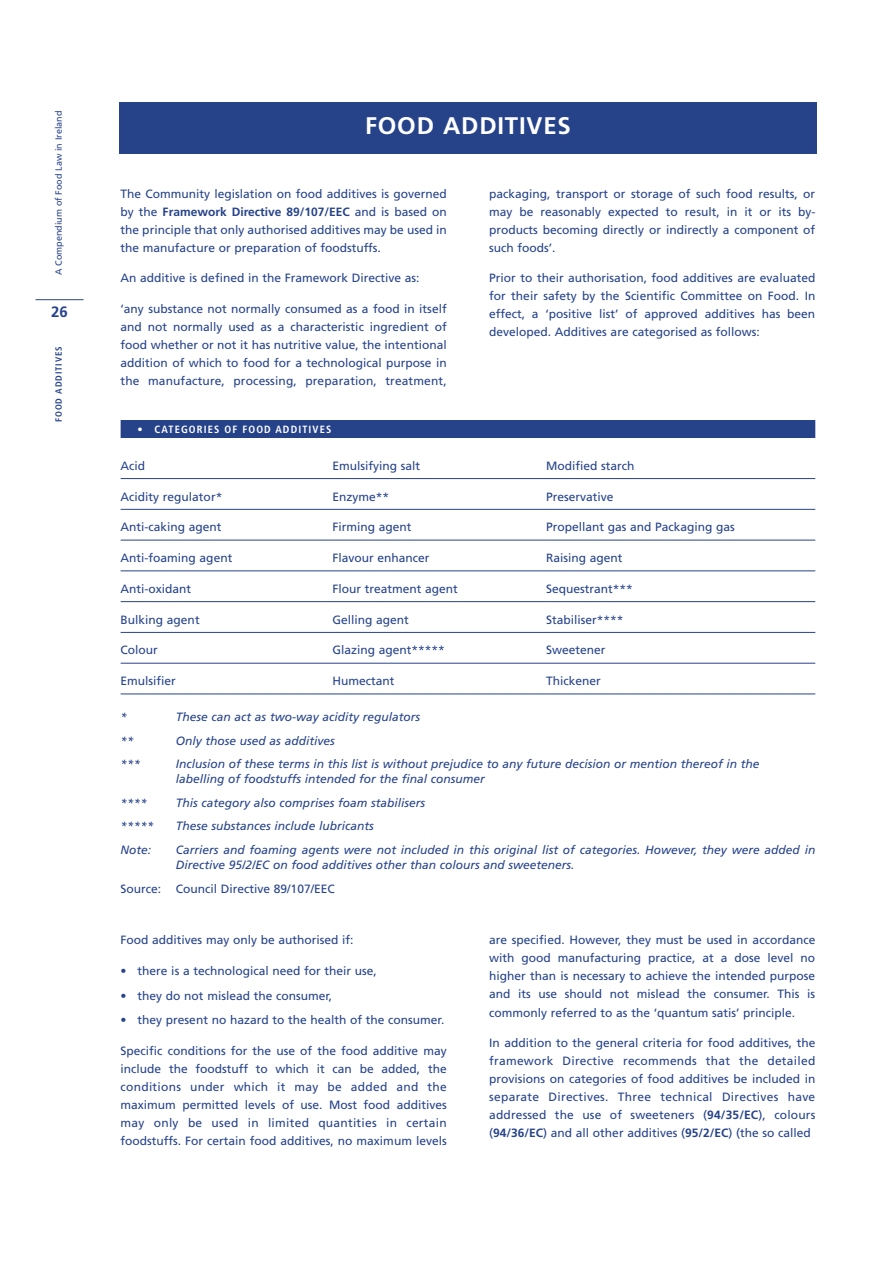
<style>
.page{position:relative;width:893px;height:1262px;background:#fff}
.page>*{position:absolute;margin:0;border:0;box-sizing:border-box;transform-origin:0 0}
.t1{font:700 24px "Frutiger";letter-spacing:.035em;color:#fff}
.t2{font:700 15px "Frutiger";color:#26438a}
.t3{font:12px/18px "Frutiger";color:#26438a;text-align:justify}
.t4{font:italic 12px/15px "Frutiger";color:#26438a}
.t5{font:700 condensed 10.5px "Frutiger";letter-spacing:.105em;color:#fff}
.t6{font:9px "Frutiger";color:#26438a}
.t7{font:700 condensed 9px "Frutiger";letter-spacing:.105em;color:#26438a}
.s1{font-weight:700}
</style>
<div class="page">
<hr style="left:36px;top:299px;width:48px;height:1px;background:#26438a">
<div style="left:119px;top:102px;width:697px;height:51px;background:#26438a"></div>
<div style="left:121px;top:420px;width:694px;height:18px;background:#26438a"></div>
<hr style="left:121px;top:478px;width:694px;height:1px;background:#26438a">
<hr style="left:121px;top:509px;width:694px;height:1px;background:#26438a">
<hr style="left:121px;top:540px;width:694px;height:1px;background:#26438a">
<hr style="left:121px;top:570px;width:694px;height:1px;background:#26438a">
<hr style="left:121px;top:601px;width:694px;height:1px;background:#26438a">
<hr style="left:121px;top:632px;width:694px;height:1px;background:#26438a">
<hr style="left:121px;top:663px;width:694px;height:1px;background:#26438a">
<hr style="left:121px;top:693px;width:694px;height:1px;background:#26438a">
<p class="t6" style="left:55px;top:275px;width:165px;rotate:-90deg">A Compendium of Food Law in Ireland</p>
<p class="t2" style="left:51px;top:306px;width:18px">26</p>
<p class="t7" style="left:55px;top:422px;width:78px;rotate:-90deg">FOOD ADDITIVES</p>
<h1 class="t1" style="left:365px;top:116px;width:207px">FOOD ADDITIVES</h1>
<p class="t3" style="left:121px;top:185px;width:327px">The Community legislation on food additives is governed by the <span class="s1">Framework Directive 89/107/EEC</span> and is based on the principle that only authorised additives may be used in the manufacture or preparation of foodstuffs.</p>
<p class="t3" style="left:121px;top:270px;width:300px">An additive is defined in the Framework Directive as:</p>
<p class="t3" style="left:121px;top:301px;width:327px">‘any substance not normally consumed as a food in itself and not normally used as a characteristic ingredient of food whether or not it has nutritive value, the intentional addition of which to food for a technological purpose in the manufacture, processing, preparation, treatment,</p>
<p class="t3" style="left:489px;top:185px;width:327px">packaging, transport or storage of such food results, or may be reasonably expected to result, in it or its by&shy;products becoming directly or indirectly a component of such foods’.</p>
<p class="t3" style="left:489px;top:270px;width:327px">Prior to their authorisation, food additives are evaluated for their safety by the Scientific Committee on Food. In effect, a ‘positive list’ of approved additives has been developed. Additives are categorised as follows:</p>
<p class="t5" style="left:138px;top:425px;width:195px">• CATEGORIES OF FOOD ADDITIVES</p>
<p class="t3" style="left:121px;top:457px;width:26px">Acid</p>
<p class="t3" style="left:332px;top:457px;width:89px">Emulsifying salt</p>
<p class="t3" style="left:546px;top:457px;width:90px">Modified starch</p>
<p class="t3" style="left:121px;top:488px;width:103px">Acidity regulator*</p>
<p class="t3" style="left:332px;top:488px;width:58px">Enzyme**</p>
<p class="t3" style="left:546px;top:488px;width:69px">Preservative</p>
<p class="t3" style="left:121px;top:519px;width:102px">Anti-caking agent</p>
<p class="t3" style="left:332px;top:519px;width:80px">Firming agent</p>
<p class="t3" style="left:546px;top:519px;width:190px">Propellant gas and Packaging gas</p>
<p class="t3" style="left:121px;top:550px;width:113px">Anti-foaming agent</p>
<p class="t3" style="left:332px;top:550px;width:99px">Flavour enhancer</p>
<p class="t3" style="left:546px;top:550px;width:78px">Raising agent</p>
<p class="t3" style="left:121px;top:580px;width:72px">Anti-oxidant</p>
<p class="t3" style="left:332px;top:580px;width:127px">Flour treatment agent</p>
<p class="t3" style="left:546px;top:580px;width:88px">Sequestrant***</p>
<p class="t3" style="left:121px;top:611px;width:81px">Bulking agent</p>
<p class="t3" style="left:332px;top:611px;width:78px">Gelling agent</p>
<p class="t3" style="left:546px;top:611px;width:79px">Stabiliser****</p>
<p class="t3" style="left:121px;top:642px;width:39px">Colour</p>
<p class="t3" style="left:332px;top:642px;width:114px">Glazing agent*****</p>
<p class="t3" style="left:546px;top:642px;width:61px">Sweetener</p>
<p class="t3" style="left:121px;top:673px;width:57px">Emulsifier</p>
<p class="t3" style="left:332px;top:673px;width:63px">Humectant</p>
<p class="t3" style="left:546px;top:673px;width:56px">Thickener</p>
<p class="t4" style="left:121px;top:710px;width:8px">*</p>
<p class="t4" style="left:176px;top:710px;width:246px">These can act as two-way acidity regulators</p>
<p class="t4" style="left:121px;top:734px;width:15px">**</p>
<p class="t4" style="left:176px;top:734px;width:160px">Only those used as additives</p>
<p class="t4" style="left:121px;top:757px;width:22px">***</p>
<p class="t4" style="left:176px;top:757px;width:585px">Inclusion of these terms in this list is without prejudice to any future decision or mention thereof in the labelling of foodstuffs intended for the final consumer</p>
<p class="t4" style="left:121px;top:796px;width:28px">****</p>
<p class="t4" style="left:176px;top:796px;width:251px">This category also comprises foam stabilisers</p>
<p class="t4" style="left:121px;top:819px;width:35px">*****</p>
<p class="t4" style="left:176px;top:819px;width:199px">These substances include lubricants</p>
<p class="t4" style="left:121px;top:843px;width:32px">Note:</p>
<p class="t4" style="left:176px;top:843px;width:641px">Carriers and foaming agents were not included in this original list of categories. However, they were added in<br>Directive 95/2/EC on food additives other than colours and sweeteners.</p>
<p class="t3" style="left:121px;top:880px;width:215px">Source: Council Directive 89/107/EEC</p>
<p class="t3" style="left:121px;top:932px;width:234px">Food additives may only be authorised if:</p>
<p class="t3" style="left:121px;top:963px;width:258px">• there is a technological need for their use,</p>
<p class="t3" style="left:121px;top:987px;width:213px">• they do not mislead the consumer,</p>
<p class="t3" style="left:121px;top:1011px;width:325px">• they present no hazard to the health of the consumer.</p>
<p class="t3" style="left:121px;top:1042px;width:327px">Specific conditions for the use of the food additive may include the foodstuff to which it can be added, the conditions under which it may be added and the maximum permitted levels of use. Most food additives may only be used in limited quantities in certain foodstuffs. For certain food additives, no maximum levels</p>
<p class="t3" style="left:489px;top:932px;width:327px">are specified. However, they must be used in accordance with good manufacturing practice, at a dose level no higher than is necessary to achieve the intended purpose and its use should not mislead the consumer. This is commonly referred to as the ‘quantum satis’ principle.</p>
<p class="t3" style="left:489px;top:1035px;width:327px">In addition to the general criteria for food additives, the framework Directive recommends that the detailed provisions on categories of food additives be included in separate Directives. Three technical Directives have addressed the use of sweeteners (<span class="s1">94/35/EC</span>), colours (<span class="s1">94/36/EC</span>) and all other additives (<span class="s1">95/2/EC</span>) (the so called</p>
</div>
